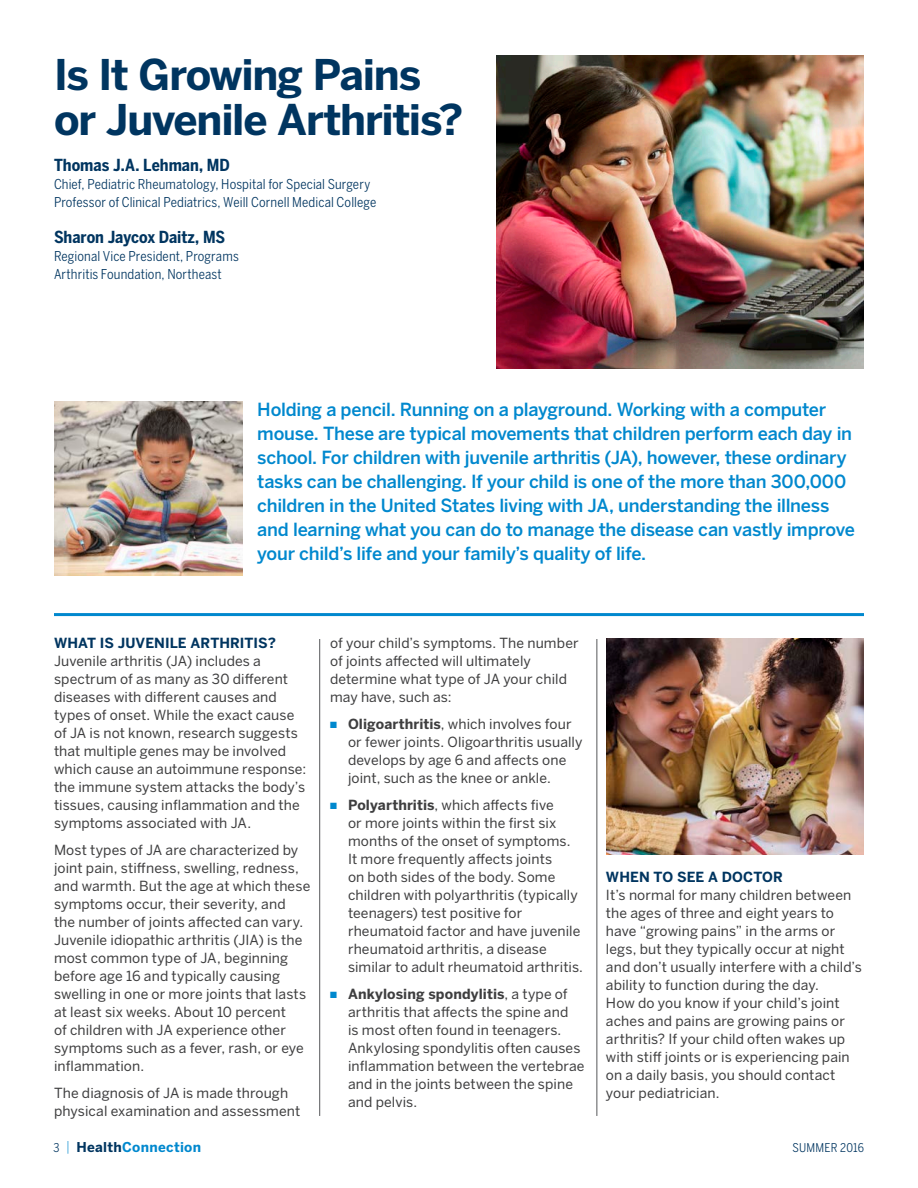
<style>
.page{position:relative;width:918px;height:1188px;background:#fff}
.page>*{position:absolute;margin:0;border:0;box-sizing:border-box;transform-origin:0 0}
.blue_Headline{font:700 42px/45px "Benton Sans";letter-spacing:-.03em;color:#003560}
.Benton_9_12_body_cop{font:500 18px/24px "Benton Sans";letter-spacing:-.015em;color:#0088ce}
.article_author{font:700 16.5px "Benton Sans Condensed";color:#003560}
.Benton_9_12_body_cop-2{font:13.8px/18px "Benton Sans";letter-spacing:.005em;color:#3e3e3f}
.Benton_9_12_body_cop-3{font:700 13.8px "Benton Sans";letter-spacing:.005em;color:#003560}
.article_author-2{font:13.5px "Benton Sans Condensed";letter-spacing:.01em;color:#003560}
.t1{font:700 13.5px "Benton Sans";letter-spacing:.02em;color:#0088ce}
.t2{font:12px "Benton Sans Condensed";letter-spacing:.02em;color:#003560}
.s1{color:#0088ce}
.s2{font-weight:700}
.s3{font-family:"Benton Sans Condensed";font-weight:400;font-size:12px;color:#003560}
.s4{font-weight:300}
.s5{color:#003560}
</style>
<div class="page">
<hr style="left:319px;top:639px;width:1px;height:477px;background:#57585a">
<hr style="left:596px;top:639px;width:1px;height:477px;background:#57585a">
<img style="left:496px;top:55px;width:368px;height:314px">
<hr style="left:54px;top:613px;width:810px;height:3px;background:#0088ce">
<img style="left:606px;top:639px;width:258px;height:216px">
<img style="left:54px;top:401px;width:189px;height:175px">
<p class="blue_Headline" style="left:54px;top:53px;width:411px">Is It Growing Pains or Juvenile Arthritis?</p>
<p class="article_author" style="left:54px;top:155px;width:177px">Thomas J.A. Lehman, MD</p>
<p class="article_author-2" style="left:54px;top:176px;width:318px">Chief, Pediatric Rheumatology, Hospital for Special Surgery</p>
<p class="article_author-2" style="left:54px;top:194px;width:324px">Professor of Clinical Pediatrics, Weill Cornell Medical College</p>
<p class="article_author" style="left:54px;top:227px;width:173px">Sharon Jaycox Daitz, MS</p>
<p class="article_author-2" style="left:54px;top:248px;width:186px">Regional Vice President, Programs</p>
<p class="article_author-2" style="left:54px;top:266px;width:169px">Arthritis Foundation, Northeast</p>
<p class="Benton_9_12_body_cop" style="left:257px;top:398px;width:599px">Holding a pencil. Running on a playground. Working with a computer mouse. These are typical movements that children perform each day in school. For children with juvenile arthritis (JA), however, these ordinary tasks can be challenging. If your child is one of the more than 300,000 children in the United States living with JA, understanding the illness and learning what you can do to manage the disease can vastly improve your child’s life and your family’s quality of life.</p>
<p class="Benton_9_12_body_cop-3" style="left:54px;top:634px;width:223px">WHAT IS JUVENILE ARTHRITIS?</p>
<p class="Benton_9_12_body_cop-2" style="left:54px;top:652px;width:254px">Juvenile arthritis (JA) includes a spectrum of as many as 30 different diseases with different causes and types of onset. While the exact cause of JA is not known, research suggests that multiple genes may be involved which cause an autoimmune response: the immune system attacks the body’s tissues, causing inflammation and the symptoms associated with JA.</p>
<p class="Benton_9_12_body_cop-2" style="left:54px;top:841px;width:258px">Most types of JA are characterized by joint pain, stiffness, swelling, redness, and warmth. But the age at which these symptoms occur, their severity, and<br>the number of joints affected can vary.<br>Juvenile idiopathic arthritis (JIA) is the most common type of JA, beginning before age 16 and typically causing swelling in one or more joints that lasts at least six weeks. About 10 percent<br>of children with JA experience other symptoms such as a fever, rash, or eye inflammation.</p>
<p class="Benton_9_12_body_cop-2" style="left:54px;top:1084px;width:248px">The diagnosis of JA is made through physical examination and assessment</p>
<p class="Benton_9_12_body_cop-2" style="left:330px;top:634px;width:250px">of your child’s symptoms. The number of joints affected will ultimately determine what type of JA your child may have, such as:</p>
<p class="Benton_9_12_body_cop-2" style="left:348px;top:715px;width:236px;text-indent:-18px"><span class="s1">■</span> <span class="s2">Oligoarthritis</span>, which involves four or fewer joints. Oligoarthritis usually develops by age 6 and affects one joint, such as the knee or ankle.</p>
<p class="Benton_9_12_body_cop-2" style="left:348px;top:796px;width:237px;text-indent:-18px"><span class="s1">■</span> <span class="s2">Polyarthritis</span>, which affects five<br>or more joints within the first six months of the onset of symptoms.<br>It more frequently affects joints<br>on both sides of the body. Some children with polyarthritis (typically teenagers) test positive for rheumatoid factor and have juvenile rheumatoid arthritis, a disease similar to adult rheumatoid arthritis.</p>
<p class="Benton_9_12_body_cop-2" style="left:348px;top:985px;width:238px;text-indent:-18px"><span class="s1">■</span> <span class="s2">Ankylosing spondylitis</span>, a type of arthritis that affects the spine and<br>is most often found in teenagers.<br>Ankylosing spondylitis often causes inflammation between the vertebrae and in the joints between the spine and pelvis.</p>
<p class="Benton_9_12_body_cop-3" style="left:606px;top:868px;width:179px">WHEN TO SEE A DOCTOR</p>
<p class="Benton_9_12_body_cop-2" style="left:606px;top:886px;width:257px">It’s normal for many children between the ages of three and eight years to have “growing pains” in the arms or legs, but they typically occur at night and don’t usually interfere with a child’s ability to function during the day.<br>How do you know if your child’s joint aches and pains are growing pains or arthritis? If your child often wakes up with stiff joints or is experiencing pain on a daily basis, you should contact your pediatrician.</p>
<p class="t1" style="left:53px;top:1139px;width:149px"><span class="s3">3</span> <span class="s4">|</span> <span class="s5">Health</span>Connection</p>
<p class="t2" style="left:792px;top:1140px;width:73px">SUMMER 2016</p>
</div>
